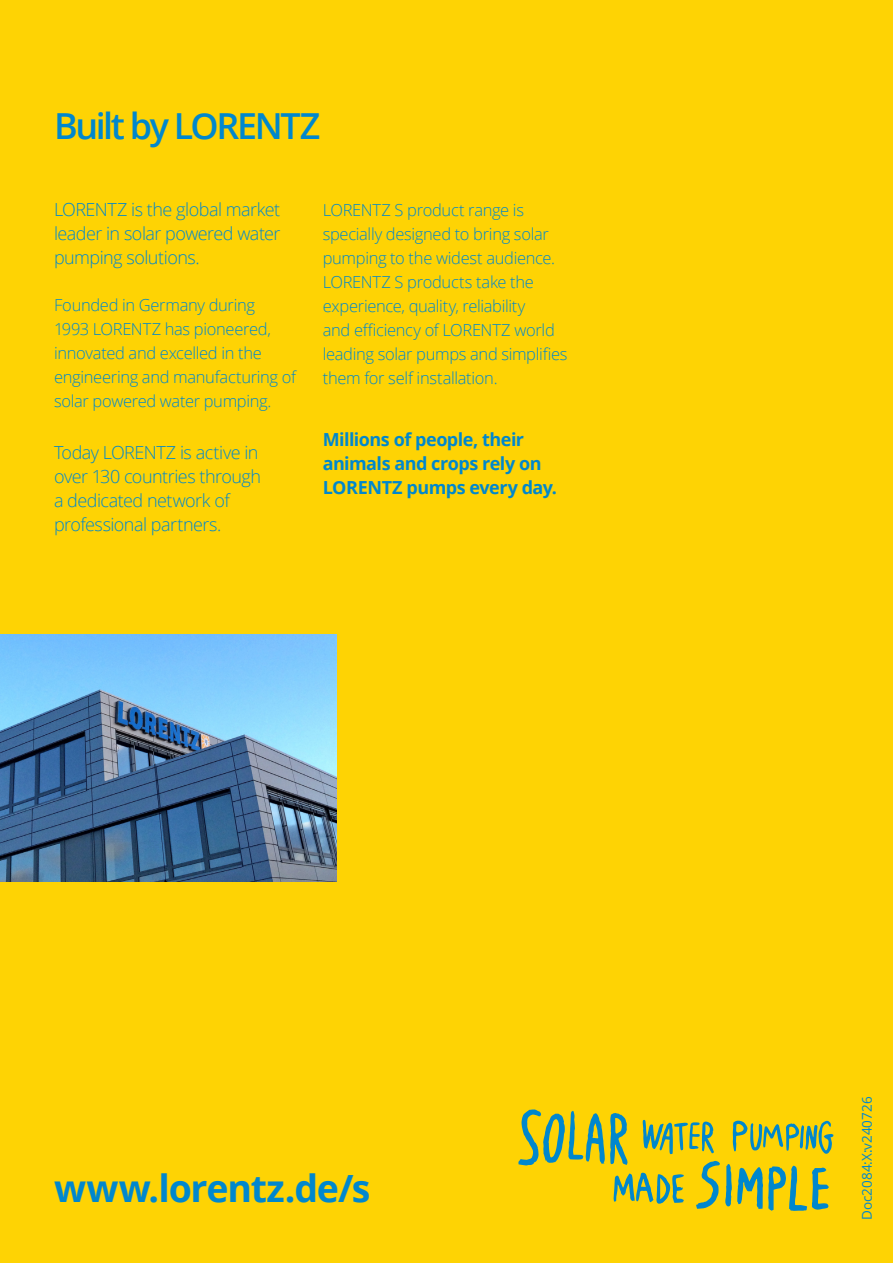
<style>
.page{position:relative;width:893px;height:1263px;background:#fed304}
.page>*{position:absolute;margin:0;border:0;box-sizing:border-box;transform-origin:0 0}
.StandardHeader{font:700 37.5px "Open Sans";letter-spacing:-.03em;color:#0087cd}
.t1{font:600 35.85px "Open Sans";letter-spacing:-.065em;color:#0087cd}
.StandardText{font:300 18px/24px "Open Sans";letter-spacing:-.03em;color:#0087cd;text-align:justify}
.Standard_text_bold{font:700 18px/24px "Open Sans";letter-spacing:-.03em;color:#0087cd}
.Standard_text_blue{font:300 16.5px/24px "Open Sans";letter-spacing:-.02em;color:#0087cd}
.t2{font:13.5px "Open Sans";color:#0087cd}
</style>
<div class="page">
<img style="left:0;top:634px;width:337px;height:248px">
<svg style="left:696px;top:1160px;width:133px;height:51px"></svg>
<svg style="left:614px;top:1172px;width:70px;height:32px"></svg>
<svg style="left:643px;top:1119px;width:71px;height:35px"></svg>
<svg style="left:733px;top:1120px;width:100px;height:34px"></svg>
<svg style="left:518px;top:1109px;width:110px;height:56px"></svg>
<h2 class="t1" style="left:54px;top:101px;width:268px">Built by LORENTZ</h2>
<p class="StandardText" style="left:54px;top:197px;width:228px">LORENTZ is the global market leader in solar powered water pumping solutions.</p>
<p class="Standard_text_blue" style="left:54px;top:292px;width:244px">Founded in Germany during<br>1993 LORENTZ has pioneered, innovated and excelled in the engineering and manufacturing of solar powered water pumping.</p>
<p class="StandardText" style="left:54px;top:440px;width:209px;text-align:left">Today LORENTZ is active in over 130 countries through a dedicated network of professional partners.</p>
<p class="Standard_text_blue" style="left:323px;top:198px;width:246px">LORENTZ S product range is specially designed to bring solar pumping to the widest audience.<br>LORENTZ S products take the experience, quality, reliability<br>and efficiency of LORENTZ world leading solar pumps and simplifies them for self installation.</p>
<p class="Standard_text_bold" style="left:323px;top:427px;width:236px">Millions of people, their animals and crops rely on<br>LORENTZ pumps every day.</p>
<p class="StandardHeader" style="left:54px;top:1161px;width:318px">www.lorentz.de/s</p>
<p class="t2" style="left:858px;top:1220px;width:125px;rotate:-90deg">Doc2084:X:v240726</p>
</div>
